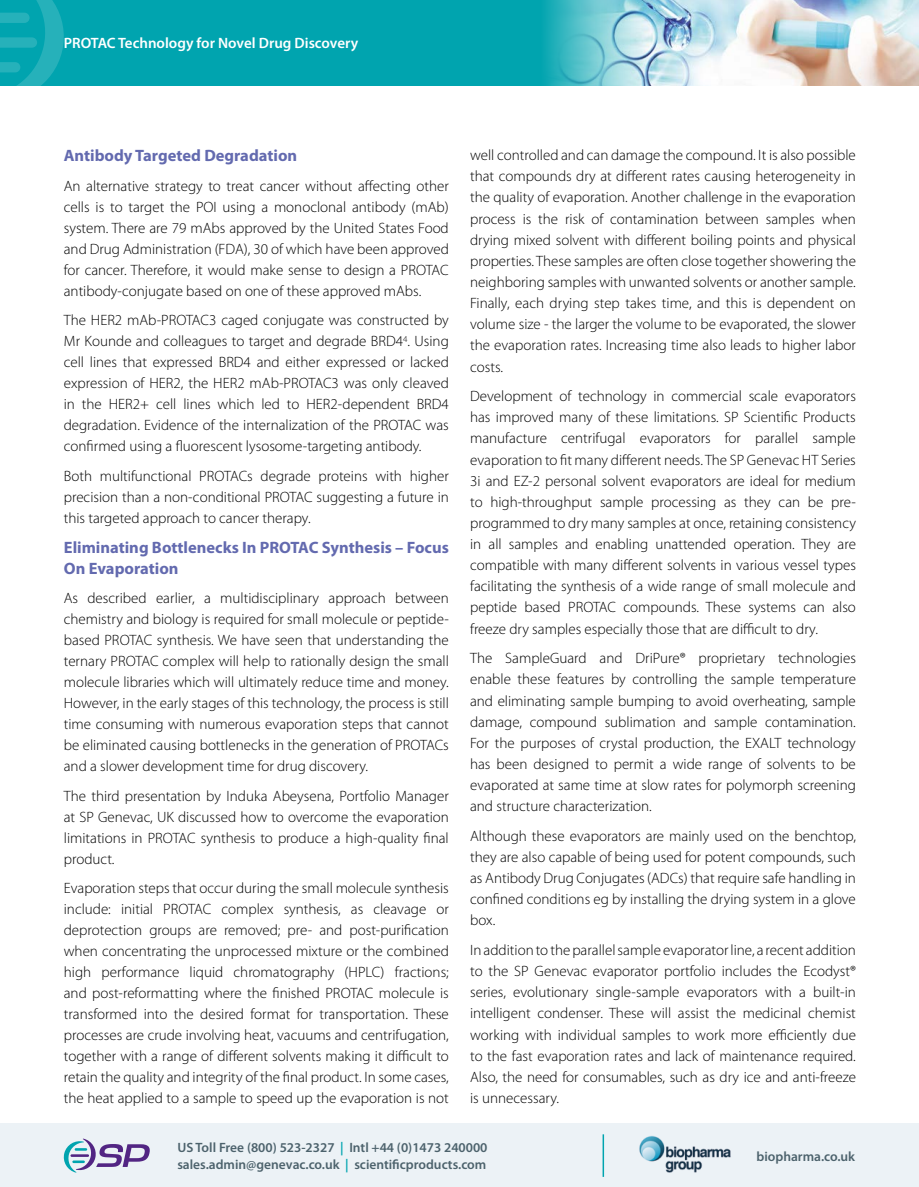
<style>
.page{position:relative;width:919px;height:1187px;background:#fff}
.page>*{position:absolute;margin:0;border:0;box-sizing:border-box;transform-origin:0 0}
.t1{font:700 16.5px/21px "Myriad Pro";color:#636aaf}
.t2{font:300 15px/21.1px "Myriad Pro";color:#000;text-align:justify}
.t3{font:600 15px "Myriad Pro";color:#fff}
.t4{font:600 13.5px "Myriad Pro";color:#4c626c}
.s1{color:#00a4af}
</style>
<div class="page">
<div style="left:0;top:0;width:918px;height:85px;background:#00a4af"></div>
<img style="left:545px;top:0;width:373px;height:85px">
<svg style="left:0;top:0;width:64px;height:85px"></svg>
<div style="left:0;top:1123px;width:918px;height:63px;background:#ecf2f6"></div>
<svg style="left:64px;top:1138px;width:86px;height:34px"></svg>
<img style="left:639px;top:1136px;width:92px;height:36px">
<hr style="left:602px;top:1134px;width:2px;height:42px;background:#00a4af">
<p class="t3" style="left:64px;top:35px;width:296px">PROTAC Technology for Novel Drug Discovery</p>
<p class="t1" style="left:64px;top:145px;width:235px">Antibody Targeted Degradation</p>
<p class="t2" style="left:64px;top:175px;width:386px">An alternative strategy to treat cancer without affecting other cells is to target the POI using a monoclonal antibody (mAb) system. There are 79 mAbs approved by the United States Food and Drug Administration (FDA), 30 of which have been approved for cancer. Therefore, it would make sense to design a PROTAC antibody-conjugate based on one of these approved mAbs.</p>
<p class="t2" style="left:64px;top:310px;width:386px">The HER2 mAb-PROTAC3 caged conjugate was constructed by Mr Kounde and colleagues to target and degrade BRD4<sup>4</sup>. Using cell lines that expressed BRD4 and either expressed or lacked expression of HER2, the HER2 mAb-PROTAC3 was only cleaved in the HER2+ cell lines which led to HER2-dependent BRD4 degradation. Evidence of the internalization of the PROTAC was confirmed using a fluorescent lysosome-targeting antibody.</p>
<p class="t2" style="left:64px;top:465px;width:386px">Both multifunctional PROTACs degrade proteins with higher precision than a non-conditional PROTAC suggesting a future in this targeted approach to cancer therapy.</p>
<p class="t1" style="left:64px;top:536px;width:386px">Eliminating Bottlenecks In PROTAC Synthesis – Focus<br>On Evaporation</p>
<p class="t2" style="left:64px;top:587px;width:386px">As described earlier, a multidisciplinary approach between chemistry and biology is required for small molecule or peptide&shy;based PROTAC synthesis. We have seen that understanding the ternary PROTAC complex will help to rationally design the small molecule libraries which will ultimately reduce time and money.<br>However, in the early stages of this technology, the process is still time consuming with numerous evaporation steps that cannot be eliminated causing bottlenecks in the generation of PROTACs and a slower development time for drug discovery.</p>
<p class="t2" style="left:64px;top:785px;width:386px">The third presentation by Induka Abeysena, Portfolio Manager at SP Genevac, UK discussed how to overcome the evaporation limitations in PROTAC synthesis to produce a high-quality final product.</p>
<p class="t2" style="left:64px;top:877px;width:386px">Evaporation steps that occur during the small molecule synthesis include: initial PROTAC complex synthesis, as cleavage or deprotection groups are removed; pre- and post-purification when concentrating the unprocessed mixture or the combined high performance liquid chromatography (HPLC) fractions; and post-reformatting where the finished PROTAC molecule is transformed into the desired format for transportation. These processes are crude involving heat, vacuums and centrifugation, together with a range of different solvents making it difficult to retain the quality and integrity of the final product. In some cases, the heat applied to a sample to speed up the evaporation is not</p>
<p class="t2" style="left:470px;top:145px;width:387px">well controlled and can damage the compound. It is also possible that compounds dry at different rates causing heterogeneity in the quality of evaporation. Another challenge in the evaporation process is the risk of contamination between samples when drying mixed solvent with different boiling points and physical properties. These samples are often close together showering the neighboring samples with unwanted solvents or another sample.<br>Finally, each drying step takes time, and this is dependent on volume size - the larger the volume to be evaporated, the slower the evaporation rates. Increasing time also leads to higher labor costs.</p>
<p class="t2" style="left:470px;top:386px;width:387px">Development of technology in commercial scale evaporators has improved many of these limitations. SP Scientific Products manufacture centrifugal evaporators for parallel sample evaporation to fit many different needs. The SP Genevac HT Series 3i and EZ-2 personal solvent evaporators are ideal for medium to high-throughput sample processing as they can be pre&shy;programmed to dry many samples at once, retaining consistency in all samples and enabling unattended operation. They are compatible with many different solvents in various vessel types facilitating the synthesis of a wide range of small molecule and peptide based PROTAC compounds. These systems can also freeze dry samples especially those that are difficult to dry.</p>
<p class="t2" style="left:470px;top:648px;width:387px">The SampleGuard and DriPure® proprietary technologies enable these features by controlling the sample temperature and eliminating sample bumping to avoid overheating, sample damage, compound sublimation and sample contamination.<br>For the purposes of crystal production, the EXALT technology has been designed to permit a wide range of solvents to be evaporated at same time at slow rates for polymorph screening and structure characterization.</p>
<p class="t2" style="left:470px;top:825px;width:387px">Although these evaporators are mainly used on the benchtop, they are also capable of being used for potent compounds, such as Antibody Drug Conjugates (ADCs) that require safe handling in confined conditions eg by installing the drying system in a glove box.</p>
<p class="t2" style="left:470px;top:939px;width:387px">In addition to the parallel sample evaporator line, a recent addition to the SP Genevac evaporator portfolio includes the Ecodyst® series, evolutionary single-sample evaporators with a built-in intelligent condenser. These will assist the medicinal chemist working with individual samples to work more efficiently due to the fast evaporation rates and lack of maintenance required.<br>Also, the need for consumables, such as dry ice and anti-freeze is unnecessary.</p>
<p class="t4" style="left:177px;top:1140px;width:312px">US Toll Free (800) 523-2327 <span class="s1">|</span> Intl +44 (0)1473 240000</p>
<p class="t4" style="left:177px;top:1156px;width:310px">sales.admin@genevac.co.uk <span class="s1">|</span> scientificproducts.com</p>
<p class="t4" style="left:756px;top:1148px;width:100px">biopharma.co.uk</p>
</div>
